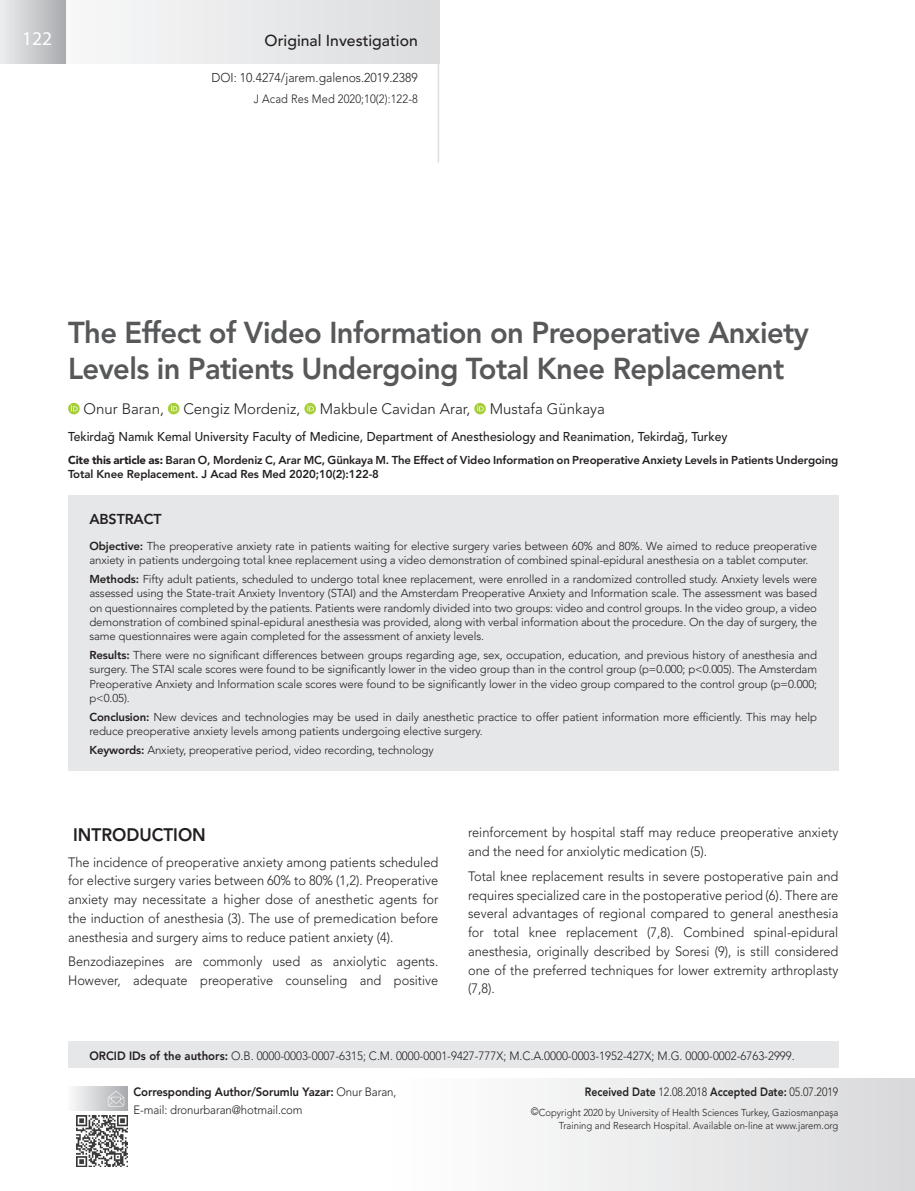
<style>
.page{position:relative;width:915px;height:1191px;background:#fff}
.page>*{position:absolute;margin:0;border:0;box-sizing:border-box;transform-origin:0 0}
._1__BASLIK{font:800 30px/36px "Avenir LT Std";letter-spacing:-.02em;color:#57585a}
.SAYFA_NUMARALARI{font:19.5px "Myriad Hebrew";color:#fff}
.ARA-BASLIK{font:800 18px "Avenir LT Std";color:#231f20;scale:.95 1}
.t1{font:500 15.75px "Avenir LT Std";color:#231f20}
.YAZARLAR{font:300 15px "Avenir LT Std";color:#231f20}
.ABSTRACT_YAZISI{font:800 14.25px "Avenir LT Std";letter-spacing:-.01em;color:#231f20}
.YAZI{font:300 13.5px/18.8px "Avenir LT Std";color:#231f20;text-align:justify;scale:.95 1}
.KURUM{font:500 12.75px "Avenir LT Std";color:#231f20;scale:.95 1}
.t2{font:300 12.75px "Avenir LT Std";color:#231f20;scale:.95 1}
.SAYFA_NO_ÜST{font:300 12px "Avenir LT Std";color:#231f20;scale:.95 1}
.t3{font:800 12px "Avenir LT Std";letter-spacing:-.01em;color:#231f20;scale:.87 1}
.t4{font:800 12px "Avenir LT Std";letter-spacing:-.01em;color:#231f20;scale:.95 1}
.SAYFA_NO_ÜST-2{font:300 12px "Avenir LT Std";color:#231f20;scale:.92 1}
.ÖZET{font:300 11.4px/14.4px "Avenir LT Std";letter-spacing:-.01em;color:#231f20}
.CITE_AS{font:800 11.4px/14.4px "Avenir LT Std";letter-spacing:-.01em;color:#231f20}
.t5{font:300 10.05px/12.6px "Avenir LT Std";color:#231f20;text-align:right;scale:.95 1}
.s1{font-weight:900}
.s2{font-weight:800}
.s3{font-weight:300}
.s4{font-size:10.5px}
</style>
<div class="page">
<div style="left:385px;top:1078px;width:529px;height:113px;background:linear-gradient(to right,#fff,#d9d9db)"></div>
<div style="left:0;top:0;width:439px;height:64px;background:linear-gradient(to bottom,#e9eaec,#e9eaec)"></div>
<hr style="left:437px;top:60px;width:2px;height:102px;background:#dcdddf">
<div style="left:0;top:0;width:65px;height:64px;background:linear-gradient(to right,#edeeef,#abacb0)"></div>
<div style="left:68px;top:1086px;width:59px;height:24px;background:linear-gradient(to right,#f7f8f9,#b6b7ba)"></div>
<svg style="left:108px;top:1090px;width:16px;height:16px"></svg>
<img style="left:76px;top:1115px;width:51px;height:51px">
<svg style="left:68px;top:403px;width:12px;height:11px"></svg>
<svg style="left:71px;top:405px;width:6px;height:6px"></svg>
<div style="left:168px;top:403px;width:11px;height:11px;background:#a6ce39;border-radius:50%"></div>
<svg style="left:171px;top:405px;width:6px;height:6px"></svg>
<svg style="left:304px;top:403px;width:12px;height:11px"></svg>
<svg style="left:307px;top:405px;width:7px;height:6px"></svg>
<svg style="left:474px;top:403px;width:11px;height:11px"></svg>
<svg style="left:477px;top:405px;width:6px;height:6px"></svg>
<div style="left:68px;top:495px;width:770px;height:276px;background:#e6e7e9"></div>
<div style="left:68px;top:1042px;width:770px;height:26px;background:#e6e7e9"></div>
<p class="SAYFA_NUMARALARI" style="left:22px;top:28px;width:32px">122</p>
<p class="t1" style="left:264px;top:31px;width:155px">Original Investigation</p>
<p class="t2" style="left:211px;top:70px;width:219px">DOI: 10.4274/jarem.galenos.2019.2389</p>
<p class="SAYFA_NO_ÜST-2" style="left:254px;top:91px;width:180px">J Acad Res Med 2020;10(2):122-8</p>
<p class="_1__BASLIK" style="left:68px;top:314px;width:742px">The Effect of Video Information on Preoperative Anxiety<br>Levels in Patients Undergoing Total Knee Replacement</p>
<p class="YAZARLAR" style="left:84px;top:400px;width:82px">Onur Baran,</p>
<p class="YAZARLAR" style="left:183px;top:400px;width:118px">Cengiz Mordeniz,</p>
<p class="YAZARLAR" style="left:320px;top:400px;width:152px">Makbule Cavidan Arar,</p>
<p class="YAZARLAR" style="left:489px;top:400px;width:117px">Mustafa Günkaya</p>
<p class="KURUM" style="left:68px;top:429px;width:695px">Tekirdağ Namık Kemal University Faculty of Medicine, Department of Anesthesiology and Reanimation, Tekirdağ, Turkey</p>
<p class="CITE_AS" style="left:68px;top:452px;width:771px"><span class="s1">Cite this article as:</span> Baran O, Mordeniz C, Arar MC, Günkaya M. The Effect of Video Information on Preoperative Anxiety Levels in Patients Undergoing<br>Total Knee Replacement. J Acad Res Med 2020;10(2):122-8</p>
<p class="ABSTRACT_YAZISI" style="left:89px;top:510px;width:74px">ABSTRACT</p>
<p class="ÖZET" style="left:89px;top:538px;width:729px"><span class="s2">Objective:</span> The preoperative anxiety rate in patients waiting for elective surgery varies between 60% and 80%. We aimed to reduce preoperative anxiety in patients undergoing total knee replacement using a video demonstration of combined spinal-epidural anesthesia on a tablet computer.</p>
<p class="ÖZET" style="left:89px;top:571px;width:729px;text-align:justify"><span class="s2">Methods:</span> Fifty adult patients, scheduled to undergo total knee replacement, were enrolled in a randomized controlled study. Anxiety levels were assessed using the State-trait Anxiety Inventory (STAI) and the Amsterdam Preoperative Anxiety and Information scale. The assessment was based on questionnaires completed by the patients. Patients were randomly divided into two groups: video and control groups. In the video group, a video demonstration of combined spinal-epidural anesthesia was provided, along with verbal information about the procedure. On the day of surgery, the same questionnaires were again completed for the assessment of anxiety levels.</p>
<p class="ÖZET" style="left:89px;top:648px;width:729px;text-align:justify"><span class="s2">Results:</span> There were no significant differences between groups regarding age, sex, occupation, education, and previous history of anesthesia and surgery. The STAI scale scores were found to be significantly lower in the video group than in the control group (p=0.000; p&lt;0.005). The Amsterdam Preoperative Anxiety and Information scale scores were found to be significantly lower in the video group compared to the control group (p=0.000; p&lt;0.05).</p>
<p class="ÖZET" style="left:89px;top:709px;width:729px"><span class="s2">Conclusion:</span> New devices and technologies may be used in daily anesthetic practice to offer patient information more efficiently. This may help reduce preoperative anxiety levels among patients undergoing elective surgery.</p>
<p class="ÖZET" style="left:89px;top:743px;width:346px"><span class="s2">Keywords:</span> Anxiety, preoperative period, video recording, technology</p>
<p class="ARA-BASLIK" style="left:73px;top:824px;width:141px">INTRODUCTION</p>
<p class="YAZI" style="left:68px;top:852px;width:391px">The incidence of preoperative anxiety among patients scheduled for elective surgery varies between 60% to 80% (1,2). Preoperative anxiety may necessitate a higher dose of anesthetic agents for the induction of anesthesia (3). The use of premedication before anesthesia and surgery aims to reduce patient anxiety (4).</p>
<p class="YAZI" style="left:68px;top:952px;width:391px">Benzodiazepines are commonly used as anxiolytic agents.<br>However, adequate preoperative counseling and positive</p>
<p class="YAZI" style="left:468px;top:823px;width:391px">reinforcement by hospital staff may reduce preoperative anxiety and the need for anxiolytic medication (5).</p>
<p class="YAZI" style="left:468px;top:866px;width:391px">Total knee replacement results in severe postoperative pain and requires specialized care in the postoperative period (6). There are several advantages of regional compared to general anesthesia for total knee replacement (7,8). Combined spinal-epidural anesthesia, originally described by Soresi (9), is still considered one of the preferred techniques for lower extremity arthroplasty (7,8).</p>
<p class="SAYFA_NO_ÜST" style="left:89px;top:1048px;width:743px"><span class="s2">ORCID IDs of the authors:</span> O.B. 0000-0003-0007-6315; C.M. 0000-0001-9427-777X; M.C.A.0000-0003-1952-427X; M.G. 0000-0002-6763-2999.</p>
<p class="t4" style="left:133px;top:1084px;width:278px">Corresponding Author/Sorumlu Yazar: <span class="s3">Onur Baran,</span></p>
<p class="SAYFA_NO_ÜST" style="left:133px;top:1103px;width:179px">E-mail: dronurbaran@hotmail.com</p>
<p class="t3" style="left:584px;top:1084px;width:293px">Received Date <span class="s3">12.08.2018</span> Accepted Date: <span class="s3">05.07.2019</span></p>
<p class="t5" style="left:530px;top:1106px;width:325px"><span class="s4">©</span>Copyright 2020 by University of Health Sciences Turkey, Gaziosmanpaşa<br>Training and Research Hospital. Available on-line at www.jarem.org</p>
</div>
